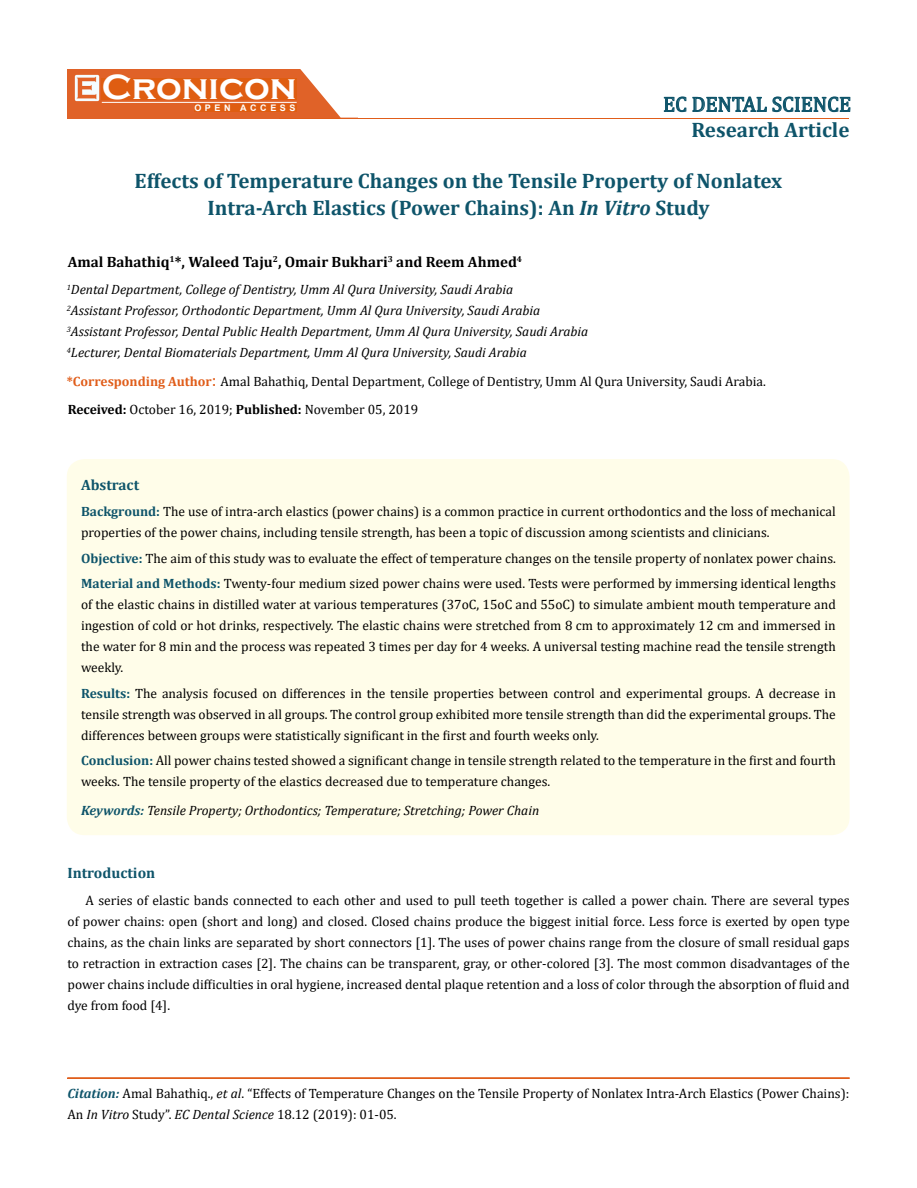
<style>
.page{position:relative;width:917px;height:1188px;background:#fff}
.page>*{position:absolute;margin:0;border:0;box-sizing:border-box;transform-origin:0 0}
.t1{font:700 36px "Copperplate Gothic";color:#fff}
.t2{font:700 21px/27px "Cambria";color:#0e546a;text-align:center}
.t3{font:21px "Cambria";color:#0e546a}
.t4{font:700 15px "Cambria";color:#000}
.t5{font:700 15px "Cambria";color:#0e546a}
.t6{font:13.5px/21px "Cambria";color:#000}
.t7{font:italic 13.5px/21px "Cambria";color:#000}
.t8{font:700 9px "Arial";letter-spacing:.4em;color:#fff}
.s1{font-style:italic}
.s2{font-weight:700;color:#e05d1a}
.s3{font-size:18px;color:#e05d1a}
.s4{font-weight:700}
.s5{font-weight:700;color:#0e546a}
.s6{font-weight:700;font-style:italic;color:#0e546a}
</style>
<div class="page">
<div style="left:67px;top:70px;width:290px;height:49px;background:#e06228"></div>
<svg style="left:300px;top:69px;width:58px;height:49px"></svg>
<img style="left:75px;top:75px;width:24px;height:26px">
<div style="left:102px;top:79px;width:195px;height:21px;background:#df5d11"></div>
<div style="left:194px;top:105px;width:103px;height:7px;background:#df5d11"></div>
<svg style="left:663px;top:97px;width:23px;height:15px"></svg>
<svg style="left:692px;top:97px;width:158px;height:15px"></svg>
<hr style="left:102px;top:102px;width:194px;height:1px;background:#fff">
<hr style="left:279px;top:118px;width:569px;height:1px;background:#e05d1a">
<div style="left:67px;top:1078px;width:782px;height:1px;border:1px solid #e05d1a"></div>
<div style="left:67px;top:459px;width:782px;height:376px;background:#fffde9;border-radius:18px"></div>
<h1 class="t1" style="left:102px;top:68px;width:196px">Cronicon</h1>
<p class="t8" style="left:194px;top:102px;width:103px">OPEN ACCESS</p>
<h2 class="t3" style="left:663px;top:92px;width:189px">EC DENTAL SCIENCE</h2>
<h2 class="t2" style="left:691px;top:116px;width:160px">Research Article</h2>
<h2 class="t2" style="left:135px;top:166px;width:649px">Effects of Temperature Changes on the Tensile Property of Nonlatex<br>Intra-Arch Elastics (Power Chains): An <span class="s1">In Vitro</span> Study</h2>
<p class="t4" style="left:68px;top:251px;width:456px">Amal Bahathiq<sup>1</sup>*, Waleed Taju<sup>2</sup>, Omair Bukhari<sup>3</sup> and Reem Ahmed<sup>4</sup></p>
<p class="t7" style="left:67px;top:279px;width:523px"><sup>1</sup>Dental Department, College of Dentistry, Umm Al Qura University, Saudi Arabia<br><sup>2</sup>Assistant Professor, Orthodontic Department, Umm Al Qura University, Saudi Arabia <sup>3</sup>Assistant Professor, Dental Public Health Department, Umm Al Qura University, Saudi Arabia <sup>4</sup>Lecturer, Dental Biomaterials Department, Umm Al Qura University, Saudi Arabia</p>
<p class="t6" style="left:67px;top:367px;width:700px;line-height:28px"><span class="s2">*Corresponding Author</span><span class="s3">:</span> Amal Bahathiq, Dental Department, College of Dentistry, Umm Al Qura University, Saudi Arabia.<br><span class="s4">Received:</span> October 16, 2019; <span class="s4">Published:</span> November 05, 2019</p>
<p class="t5" style="left:81px;top:474px;width:60px">Abstract</p>
<p class="t6" style="left:81px;top:501px;width:756px"><span class="s5">Background:</span> The use of intra-arch elastics (power chains) is a common practice in current orthodontics and the loss of mechanical properties of the power chains, including tensile strength, has been a topic of discussion among scientists and clinicians.</p>
<p class="t6" style="left:81px;top:545px;width:756px;line-height:25.5px"><span class="s5">Objective:</span> The aim of this study was to evaluate the effect of temperature changes on the tensile property of nonlatex power chains.<br><span class="s5">Material and Methods:</span> Twenty-four medium sized power chains were used. Tests were performed by immersing identical lengths</p>
<p class="t6" style="left:81px;top:594px;width:756px;text-align:justify">of the elastic chains in distilled water at various temperatures (37oC, 15oC and 55oC) to simulate ambient mouth temperature and ingestion of cold or hot drinks, respectively. The elastic chains were stretched from 8 cm to approximately 12 cm and immersed in the water for 8 min and the process was repeated 3 times per day for 4 weeks. A universal testing machine read the tensile strength weekly.</p>
<p class="t6" style="left:81px;top:683px;width:756px;text-align:justify"><span class="s5">Results:</span> The analysis focused on differences in the tensile properties between control and experimental groups. A decrease in tensile strength was observed in all groups. The control group exhibited more tensile strength than did the experimental groups. The differences between groups were statistically significant in the first and fourth weeks only.</p>
<p class="t6" style="left:81px;top:750px;width:756px"><span class="s5">Conclusion:</span> All power chains tested showed a significant change in tensile strength related to the temperature in the first and fourth weeks. The tensile property of the elastics decreased due to temperature changes.</p>
<p class="t7" style="left:81px;top:799px;width:459px"><span class="s5">Keywords:</span> Tensile Property; Orthodontics; Temperature; Stretching; Power Chain</p>
<p class="t5" style="left:67px;top:862px;width:89px">Introduction</p>
<p class="t6" style="left:67px;top:890px;width:783px;text-align:justify;text-indent:18px">A series of elastic bands connected to each other and used to pull teeth together is called a power chain. There are several types of power chains: open (short and long) and closed. Closed chains produce the biggest initial force. Less force is exerted by open type chains, as the chain links are separated by short connectors [1]. The uses of power chains range from the closure of small residual gaps to retraction in extraction cases [2]. The chains can be transparent, gray, or other-colored [3]. The most common disadvantages of the power chains include difficulties in oral hygiene, increased dental plaque retention and a loss of color through the absorption of fluid and dye from food [4].</p>
<p class="t6" style="left:67px;top:1082px;width:783px"><span class="s6">Citation:</span> Amal Bahathiq., <span class="s1">et al</span>. “Effects of Temperature Changes on the Tensile Property of Nonlatex Intra-Arch Elastics (Power Chains):<br>An <span class="s1">In Vitro</span> Study”. <span class="s1">EC Dental Science</span> 18.12 (2019): 01-05.</p>
</div>
